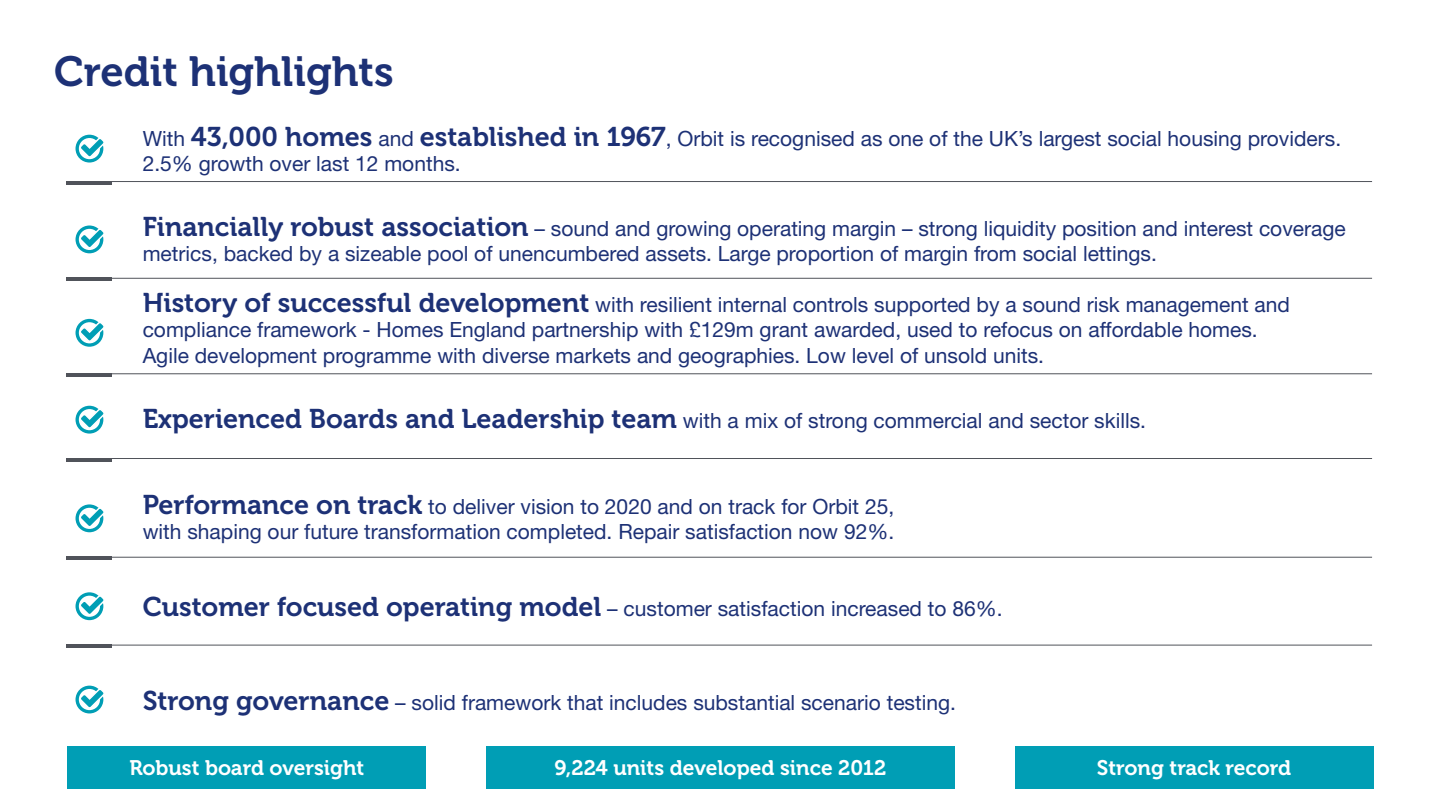
<style>
.page{position:relative;width:1441px;height:810px;background:#fff}
.page>*{position:absolute;margin:0;border:0;box-sizing:border-box;transform-origin:0 0}
.t1{font:42px "Museo 700";color:#1d3176}
.t2{font:21px/25.2px "Helvetica Neue LT Std";color:#1d3176}
.t3{font:21px "Museo 700";color:#fff}
.s1{font-family:"Museo 700";font-size:27px}
</style>
<div class="page">
<div style="left:1015px;top:746px;width:357px;height:43px;background:#009eb5"></div>
<div style="left:486px;top:746px;width:468px;height:43px;background:#009eb5"></div>
<div style="left:68px;top:746px;width:358px;height:43px;background:#009eb5"></div>
<hr style="left:67px;top:181px;width:1304px;height:1px;background:#50535a">
<hr style="left:67px;top:181px;width:45px;height:3px;background:#50535a">
<svg style="left:75px;top:135px;width:29px;height:28px"></svg>
<hr style="left:67px;top:278px;width:1304px;height:1px;background:#50535a">
<hr style="left:67px;top:278px;width:45px;height:3px;background:#50535a">
<svg style="left:75px;top:226px;width:29px;height:27px"></svg>
<hr style="left:67px;top:373px;width:1304px;height:1px;background:#50535a">
<hr style="left:67px;top:373px;width:45px;height:3px;background:#50535a">
<svg style="left:75px;top:319px;width:29px;height:28px"></svg>
<hr style="left:67px;top:458px;width:1304px;height:1px;background:#50535a">
<hr style="left:67px;top:458px;width:45px;height:3px;background:#50535a">
<svg style="left:75px;top:406px;width:29px;height:28px"></svg>
<hr style="left:67px;top:557px;width:1304px;height:1px;background:#50535a">
<hr style="left:67px;top:557px;width:45px;height:3px;background:#50535a">
<svg style="left:75px;top:504px;width:29px;height:28px"></svg>
<hr style="left:67px;top:645px;width:1304px;height:1px;background:#50535a">
<hr style="left:67px;top:645px;width:45px;height:3px;background:#50535a">
<svg style="left:75px;top:592px;width:29px;height:28px"></svg>
<svg style="left:75px;top:686px;width:29px;height:27px"></svg>
<h1 class="t1" style="left:54px;top:48px;width:341px">Credit highlights</h1>
<p class="t2" style="left:143px;top:126px;width:1199px">With <span class="s1">43,000 homes</span> and <span class="s1">established in 1967</span>, Orbit is recognised as one of the UK’s largest social housing providers.<br>2.5% growth over last 12 months.</p>
<p class="t2" style="left:143px;top:216px;width:1204px"><span class="s1">Financially robust association</span> – sound and growing operating margin – strong liquidity position and interest coverage metrics, backed by a sizeable pool of unencumbered assets. Large proportion of margin from social lettings.</p>
<p class="t2" style="left:143px;top:292px;width:1148px"><span class="s1">History of successful development</span> with resilient internal controls supported by a sound risk management and compliance framework - Homes England partnership with £129m grant awarded, used to refocus on affordable homes.<br>Agile development programme with diverse markets and geographies. Low level of unsold units.</p>
<p class="t2" style="left:143px;top:408px;width:1004px"><span class="s1">Experienced Boards and Leadership team</span> with a mix of strong commercial and sector skills.</p>
<p class="t2" style="left:143px;top:494px;width:753px"><span class="s1">Performance on track</span> to deliver vision to 2020 and on track for Orbit 25, with shaping our future transformation completed. Repair satisfaction now 92%.</p>
<p class="t2" style="left:143px;top:596px;width:861px"><span class="s1">Customer focused operating model</span> – customer satisfaction increased to 86%.</p>
<p class="t2" style="left:143px;top:689px;width:814px"><span class="s1">Strong governance</span> – solid framework that includes substantial scenario testing.</p>
<p class="t3" style="left:129px;top:756px;width:236px">Robust board oversight</p>
<p class="t3" style="left:554px;top:756px;width:333px">9,224 units developed since 2012</p>
<p class="t3" style="left:1096px;top:756px;width:196px">Strong track record</p>
</div>
